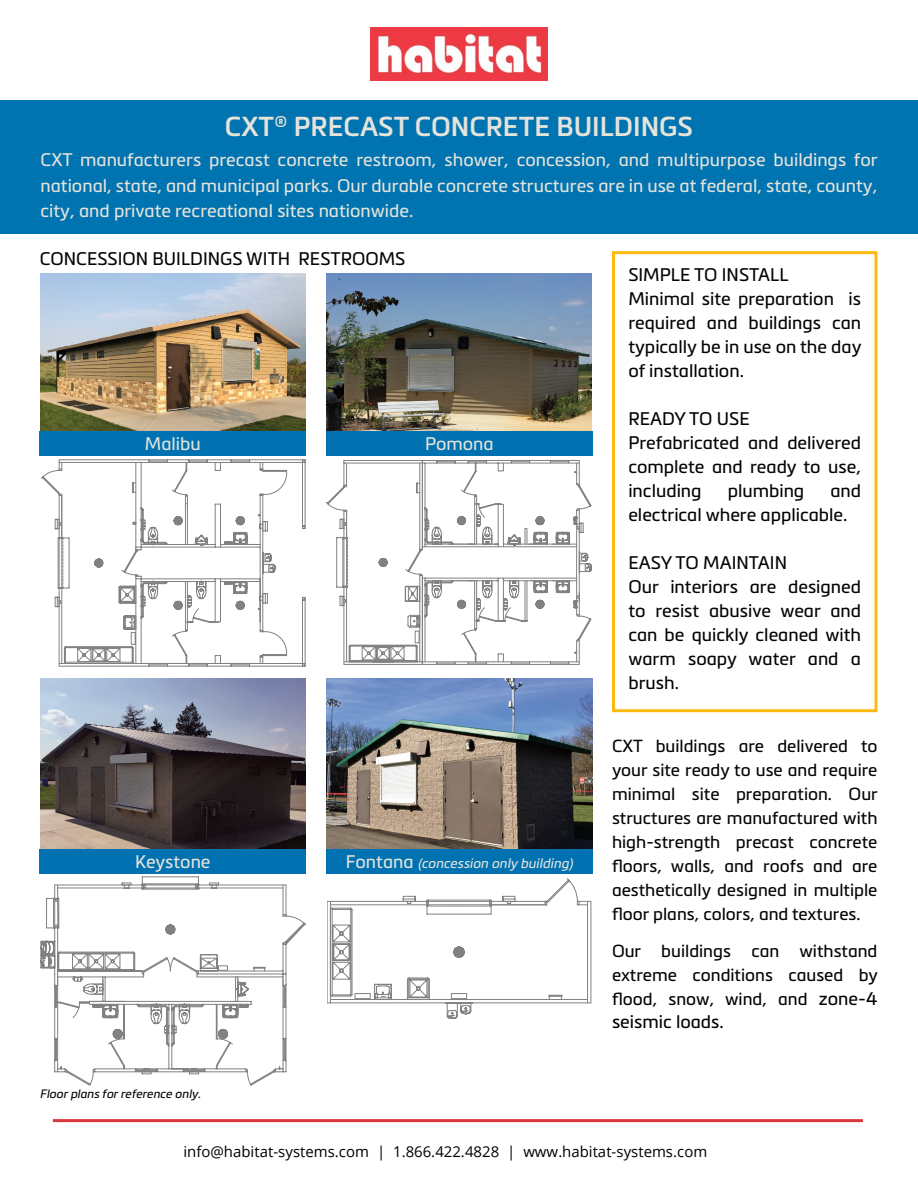
<style>
.page{position:relative;width:918px;height:1188px;background:#fff}
.page>*{position:absolute;margin:0;border:0;box-sizing:border-box;transform-origin:0 0}
.t1{font:600 27px "Metronic Pro";color:#e5e3da}
.t2{font:18px/24px "Metronic Pro";color:#040503;text-align:justify}
.t3{font:18px/25.5px "Metronic Pro";color:#e5e3da;text-align:justify}
.t4{font:17.25px/24px "Metronic Pro";color:#040503;text-align:justify}
.t5{font:15px "Open Sans";color:#000}
.t6{font:italic 13.5px "Metronic Pro";color:#e5e3da}
.t7{font:italic 12px "Metronic Pro";color:#040503}
.s1{font-style:normal;font-size:18px}
.s2{font-size:18px}
</style>
<div class="page">
<img style="left:326px;top:678px;width:267px;height:171px">
<img style="left:40px;top:679px;width:266px;height:170px">
<img style="left:326px;top:274px;width:266px;height:157px">
<img style="left:40px;top:274px;width:266px;height:157px">
<div style="left:612px;top:251px;width:266px;height:461px;border:3px solid #faba12"></div>
<div style="left:40px;top:431px;width:266px;height:24px;background:#0072b2"></div>
<div style="left:326px;top:431px;width:267px;height:24px;background:#0072b2"></div>
<div style="left:40px;top:849px;width:266px;height:24px;background:#0072b2"></div>
<div style="left:326px;top:849px;width:267px;height:24px;background:#0072b2"></div>
<svg style="left:41px;top:460px;width:264px;height:206px"></svg>
<svg style="left:326px;top:493px;width:254px;height:172px"></svg>
<svg style="left:337px;top:460px;width:255px;height:204px"></svg>
<svg style="left:40px;top:883px;width:266px;height:191px"></svg>
<hr style="left:327px;top:1003px;width:264px;height:1px;background:#818180">
<hr style="left:327px;top:901px;width:1px;height:102px;background:#818180">
<hr style="left:591px;top:901px;width:1px;height:102px;background:#818180">
<hr style="left:327px;top:901px;width:220px;height:1px;background:#818180">
<svg style="left:330px;top:879px;width:261px;height:140px"></svg>
<div style="left:0;top:101px;width:918px;height:133px;background:#0073b1"></div>
<img style="left:371px;top:27px;width:176px;height:54px">
<hr style="left:53px;top:1119px;width:810px;height:3px;background:#da373c">
<h1 class="t1" style="left:225px;top:109px;width:470px">CXT® PRECAST CONCRETE BUILDINGS</h1>
<p class="t3" style="left:40px;top:146px;width:839px">CXT manufacturers precast concrete restroom, shower, concession, and multipurpose buildings for national, state, and municipal parks. Our durable concrete structures are in use at federal, state, county, city, and private recreational sites nationwide.</p>
<p class="t2" style="left:40px;top:245px;width:367px">CONCESSION BUILDINGS WITH RESTROOMS</p>
<p class="t3" style="left:145px;top:430px;width:57px">Malibu</p>
<p class="t3" style="left:425px;top:430px;width:70px">Pomona</p>
<p class="t3" style="left:135px;top:848px;width:77px">Keystone</p>
<p class="t6" style="left:346px;top:853px;width:232px"><span class="s1">F o n t a n a</span> (concession only building)</p>
<p class="t7" style="left:40px;top:1085px;width:165px">Floorplans forreference only.</p>
<p class="t2" style="left:628px;top:261px;width:162px">SIMPLE TO INSTALL</p>
<p class="t2" style="left:628px;top:285px;width:235px">Minimal site preparation is required and buildings can typically be in use on the day of installation.</p>
<p class="t2" style="left:628px;top:405px;width:123px">READY TO USE</p>
<p class="t2" style="left:628px;top:429px;width:234px">Prefabricated and delivered complete and ready to use, including</p>
<p class="t2" style="left:728px;top:477px;width:78px">plumbing</p>
<p class="t2" style="left:628px;top:477px;width:234px;text-indent:202px">and electrical where applicable.</p>
<p class="t2" style="left:628px;top:549px;width:160px">EASY TO MAINTAIN</p>
<p class="t2" style="left:628px;top:573px;width:234px">Our interiors are designed to resist abusive wear and can be quickly cleaned with warm soapy water and a brush.</p>
<p class="t4" style="left:612px;top:733px;width:267px">CXT buildings are delivered to your site ready to use and require minimal site preparation. Our structures are manufactured with high-strength precast concrete floors, walls, and roofs and are aesthetically designed in multiple floor plans, colors, and textures.</p>
<p class="t4" style="left:612px;top:938px;width:267px">Our buildings can withstand extreme conditions caused by flood, snow, wind, and <span class="s2">zone-4</span></p>
<p class="t2" style="left:612px;top:1008px;width:113px">seismic loads.</p>
<p class="t5" style="left:183px;top:1141px;width:525px">info@habitat-systems.com | 1.866.422.4828 | www.habitat-systems.com</p>
</div>
